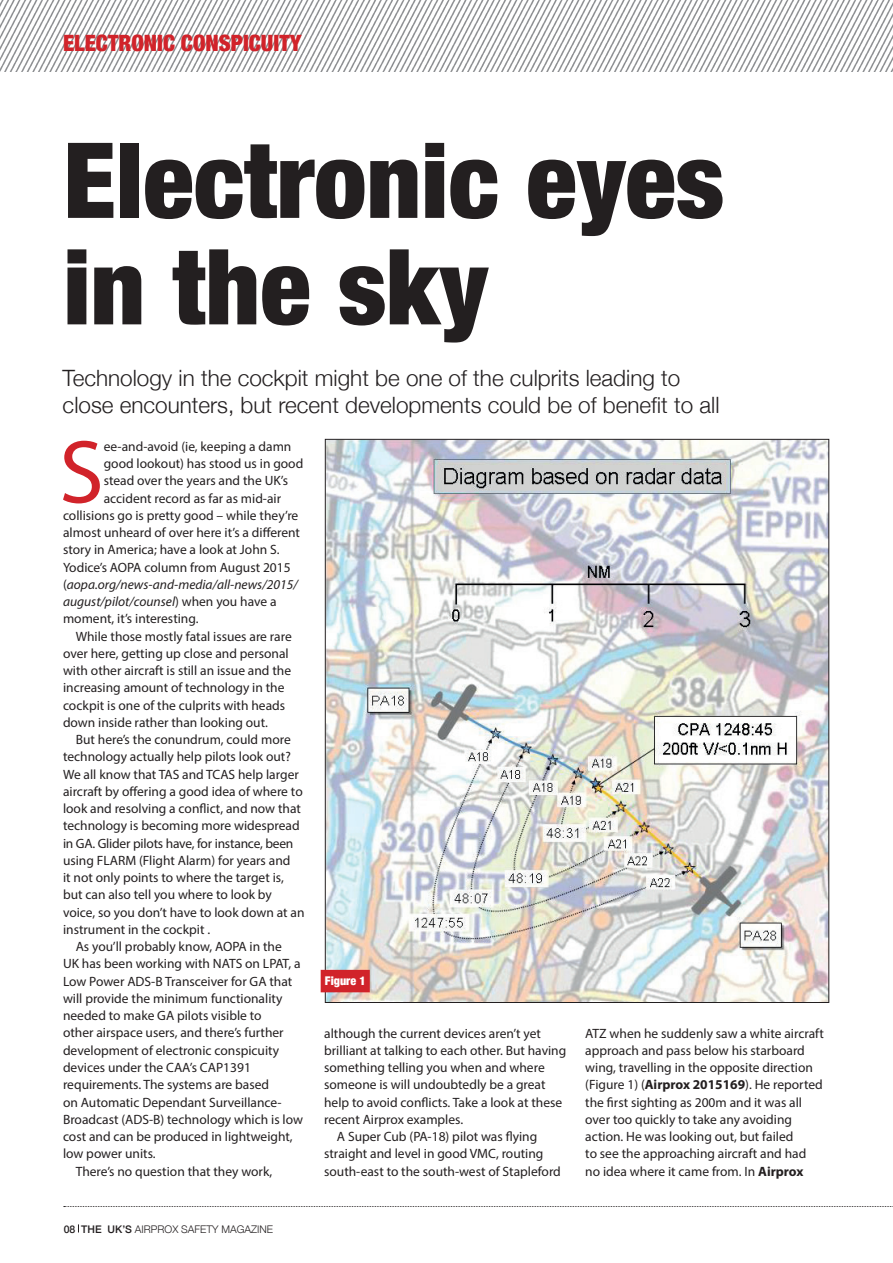
<style>
.page{position:relative;width:893px;height:1263px;background:#fff}
.page>*{position:absolute;margin:0;border:0;box-sizing:border-box;transform-origin:0 0}
.t1{font:900 condensed 105px/106.5px "Helvetica Neue";color:#231f20}
.t2{font:90.3px "Myriad Pro";color:#d1232a}
.t3{font:300 22.5px/27px "Helvetica Neue";color:#231f20}
.t4{font:900 condensed 22.5px "Helvetica Neue";color:#d1232a}
.t5{font:13.5px/17.2px "Myriad Pro";color:#231f20}
.t6{font:italic 13.5px "Myriad Pro";color:#231f20}
.t7{font:900 condensed 12px "Helvetica Neue";color:#fff}
.t8{font:300 10.5px "Helvetica Neue";color:#231f20}
.s1{font-style:normal}
.s2{font-weight:500}
.s3{font-weight:700}
</style>
<div class="page">
<svg style="left:64px;top:1206px;width:829px;height:1px"></svg>
<img style="left:0;top:0;width:893px;height:71px">
<img style="left:327px;top:441px;width:500px;height:560px">
<div style="left:321px;top:970px;width:49px;height:22px;background:#d1232a"></div>
<h3 class="t4" style="left:63px;top:25px;width:240px">ELECTRONIC CONSPICUITY</h3>
<h1 class="t1" style="left:63px;top:121px;width:662px">Electronic eyes in the sky</h1>
<h3 class="t3" style="left:63px;top:363px;width:658px">Technology in the cockpit might be one of the culprits leading to close encounters, but recent developments could be of benefit to all</h3>
<h2 class="t2" style="left:59px;top:417px;width:46px">S</h2>
<p class="t5" style="left:104px;top:437px;width:189px">ee-and-avoid (ie, keeping a damn</p>
<p class="t5" style="left:104px;top:455px;width:201px">good lookout) has stood us in good</p>
<p class="t5" style="left:104px;top:472px;width:186px">stead over the years and the UK’s</p>
<p class="t5" style="left:104px;top:489px;width:179px">accident record as far as mid-air</p>
<p class="t5" style="left:63px;top:506px;width:237px">collisions go is pretty good – while they’re</p>
<p class="t5" style="left:63px;top:524px;width:239px">almost unheard of over here it’s a different</p>
<p class="t5" style="left:63px;top:541px;width:218px">story in America; have a look at John S.</p>
<p class="t5" style="left:63px;top:558px;width:229px">Yodice’s AOPA column from August 2015</p>
<p class="t6" style="left:63px;top:576px;width:236px"><span class="s1">(</span>aopa.org/news-and-media/all-news/2015/</p>
<p class="t6" style="left:63px;top:593px;width:215px">august/pilot/counsel<span class="s1">) when you have a</span></p>
<p class="t5" style="left:63px;top:610px;width:137px">moment, it’s interesting.</p>
<p class="t5" style="left:76px;top:627px;width:218px">While those mostly fatal issues are rare</p>
<p class="t5" style="left:63px;top:644px;width:227px">over here, getting up close and personal</p>
<p class="t5" style="left:63px;top:662px;width:230px">with other aircraft is still an issue and the</p>
<p class="t5" style="left:63px;top:679px;width:223px">increasing amount of technology in the</p>
<p class="t5" style="left:63px;top:696px;width:224px">cockpit is one of the culprits with heads</p>
<p class="t5" style="left:63px;top:713px;width:206px">down inside rather than looking out.</p>
<p class="t5" style="left:76px;top:731px;width:217px">But here’s the conundrum, could more</p>
<p class="t5" style="left:63px;top:748px;width:229px">technology actually help pilots look out?</p>
<p class="t5" style="left:63px;top:765px;width:237px">We all know that TAS and TCAS help larger</p>
<p class="t5" style="left:63px;top:782px;width:241px">aircraft by offering a good idea of where to</p>
<p class="t5" style="left:63px;top:800px;width:239px">look and resolving a conflict, and now that</p>
<p class="t5" style="left:63px;top:817px;width:238px">technology is becoming more widespread</p>
<p class="t5" style="left:63px;top:834px;width:232px">in GA. Glider pilots have, for instance, been</p>
<p class="t5" style="left:63px;top:851px;width:229px">using FLARM (Flight Alarm) for years and</p>
<p class="t5" style="left:63px;top:869px;width:222px">it not only points to where the target is,</p>
<p class="t5" style="left:63px;top:886px;width:210px">but can also tell you where to look by</p>
<p class="t5" style="left:63px;top:903px;width:243px">voice, so you don’t have to look down at an</p>
<p class="t5" style="left:63px;top:920px;width:149px">instrument in the cockpit .</p>
<p class="t5" style="left:76px;top:938px;width:208px">As you’ll probably know, AOPA in the</p>
<p class="t5" style="left:63px;top:955px;width:239px">UK has been working with NATS on LPAT, a</p>
<p class="t5" style="left:63px;top:972px;width:231px">Low Power ADS-B Transceiver for GA that</p>
<p class="t5" style="left:63px;top:989px;width:221px">will provide the minimum functionality</p>
<p class="t5" style="left:63px;top:1007px;width:200px">needed to make GA pilots visible to</p>
<p class="t5" style="left:63px;top:1024px;width:222px">other airspace users, and there’s further</p>
<p class="t5" style="left:63px;top:1041px;width:218px">development of electronic conspicuity</p>
<p class="t5" style="left:63px;top:1058px;width:189px">devices under the CAA’s CAP1391</p>
<p class="t5" style="left:63px;top:1076px;width:208px">requirements. The systems are based</p>
<p class="t5" style="left:63px;top:1093px;width:220px">on Automatic Dependant Surveillance-</p>
<p class="t5" style="left:63px;top:1110px;width:241px">Broadcast (ADS-B) technology which is low</p>
<p class="t5" style="left:63px;top:1128px;width:231px">cost and can be produced in lightweight,</p>
<p class="t5" style="left:63px;top:1145px;width:94px">low power units.</p>
<p class="t5" style="left:76px;top:1162px;width:198px">There’s no question that they work,</p>
<p class="t8" style="left:64px;top:1220px;width:211px"><span class="s2">08 THE UK’S</span> AIRPROX SAFETY MAGAZINE</p>
<p class="t7" style="left:325px;top:970px;width:42px">Figure 1</p>
<p class="t5" style="left:324px;top:1024px;width:218px">although the current devices aren’t yet</p>
<p class="t5" style="left:324px;top:1041px;width:244px">brilliant at talking to each other. But having</p>
<p class="t5" style="left:324px;top:1059px;width:222px">something telling you when and where</p>
<p class="t5" style="left:324px;top:1076px;width:223px">someone is will undoubtedly be a great</p>
<p class="t5" style="left:324px;top:1093px;width:240px">help to avoid conflicts. Take a look at these</p>
<p class="t5" style="left:324px;top:1110px;width:141px">recent Airprox examples.</p>
<p class="t5" style="left:337px;top:1128px;width:202px">A Super Cub (PA-18) pilot was flying</p>
<p class="t5" style="left:324px;top:1145px;width:221px">straight and level in good VMC, routing</p>
<p class="t5" style="left:324px;top:1162px;width:238px">south-east to the south-west of Stapleford</p>
<p class="t5" style="left:585px;top:1024px;width:240px">ATZ when he suddenly saw a white aircraft approach and pass below his starboard wing, travelling in the opposite direction (Figure 1) (<span class="s3">Airprox 2015169</span>). He reported the first sighting as 200m and it was all over too quickly to take any avoiding action. He was looking out, but failed<br>to see the approaching aircraft and had no idea where it came from. In <span class="s3">Airprox</span></p>
</div>
